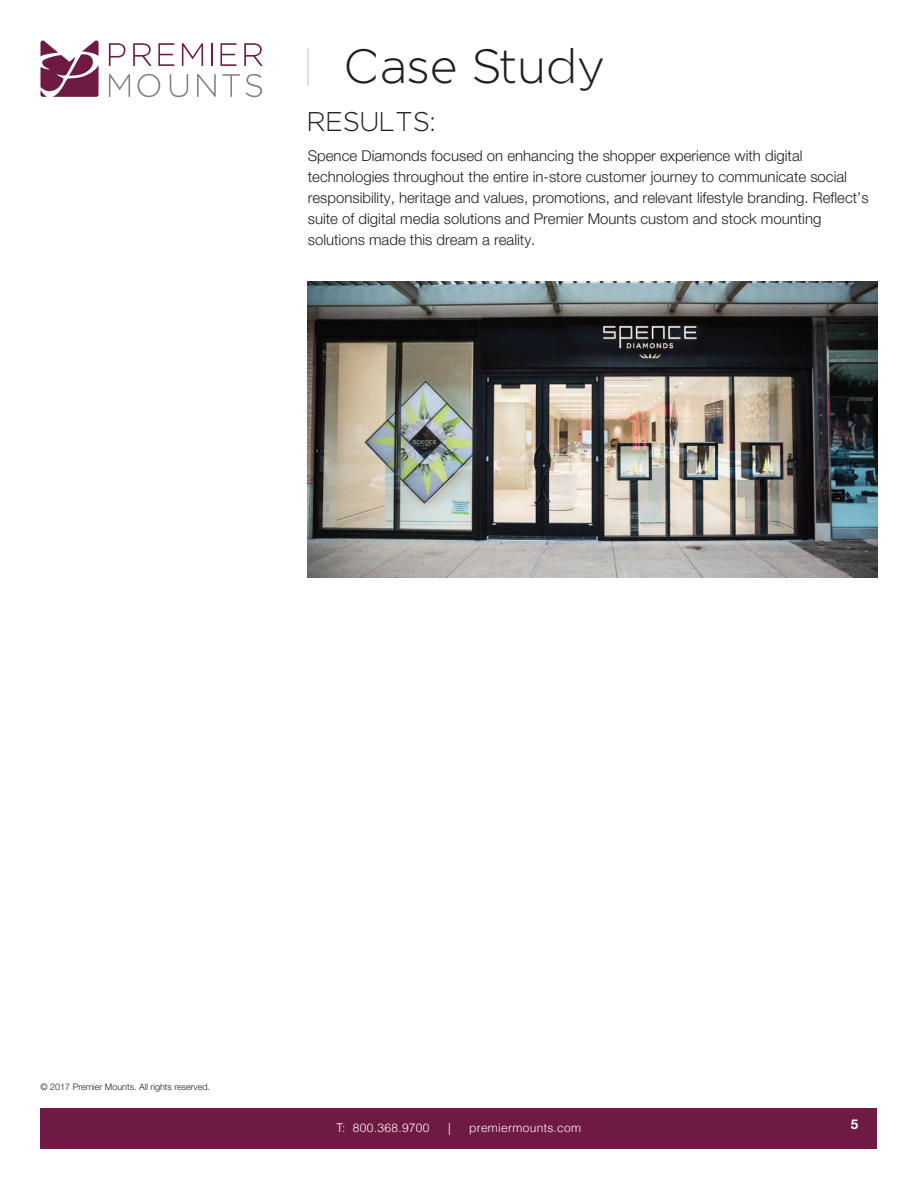
<style>
.page{position:relative;width:918px;height:1188px;background:#fff}
.page>*{position:absolute;margin:0;border:0;box-sizing:border-box;transform-origin:0 0}
.t1{font:300 48px "Regencie";letter-spacing:.035em;color:#231f20}
.t2{font:300 27px "Regencie";letter-spacing:.04em;color:#231f20}
.t3{font:300 15px/21px "Helvetica Neue";color:#231f20}
.t4{font:700 13.5px "Helvetica Neue";color:#fff}
.t5{font:300 12px "Helvetica";letter-spacing:.025em;color:#fff}
.t6{font:300 9px "Helvetica Neue";color:#231f20}
</style>
<div class="page">
<div style="left:40px;top:1108px;width:838px;height:40px;background:#6f1a45"></div>
<svg style="left:40px;top:40px;width:59px;height:57px"></svg>
<svg style="left:109px;top:43px;width:16px;height:23px"></svg>
<svg style="left:133px;top:43px;width:19px;height:23px"></svg>
<svg style="left:158px;top:43px;width:16px;height:23px"></svg>
<svg style="left:182px;top:43px;width:21px;height:23px"></svg>
<svg style="left:211px;top:43px;width:1px;height:23px"></svg>
<svg style="left:220px;top:43px;width:16px;height:23px"></svg>
<svg style="left:244px;top:43px;width:19px;height:23px"></svg>
<svg style="left:109px;top:74px;width:21px;height:23px"></svg>
<svg style="left:138px;top:74px;width:22px;height:23px"></svg>
<svg style="left:170px;top:74px;width:18px;height:23px"></svg>
<svg style="left:197px;top:74px;width:19px;height:23px"></svg>
<svg style="left:222px;top:74px;width:18px;height:23px"></svg>
<svg style="left:246px;top:74px;width:16px;height:23px"></svg>
<hr style="left:307px;top:48px;width:2px;height:38px;background:#d5d6d8">
<img style="left:308px;top:281px;width:570px;height:297px">
<h1 class="t1" style="left:345px;top:35px;width:262px">Case Study</h1>
<h2 class="t2" style="left:308px;top:104px;width:129px">RESULTS:</h2>
<p class="t3" style="left:308px;top:145px;width:562px">Spence Diamonds focused on enhancing the shopper experience with digital technologies throughout the entire in-store customer journey to communicate social responsibility, heritage and values, promotions, and relevant lifestyle branding. Reflect’s suite of digital media solutions and Premier Mounts custom and stock mounting solutions made this dream a reality.</p>
<p class="t6" style="left:40px;top:1081px;width:171px">© 2017 Premier Mounts. All rights reserved.</p>
<p class="t5" style="left:336px;top:1118px;width:95px">T: 800.368.9700</p>
<p class="t5" style="left:448px;top:1118px;width:4px">|</p>
<p class="t5" style="left:469px;top:1118px;width:114px">premiermounts.com</p>
<p class="t4" style="left:851px;top:1116px;width:9px">5</p>
</div>
